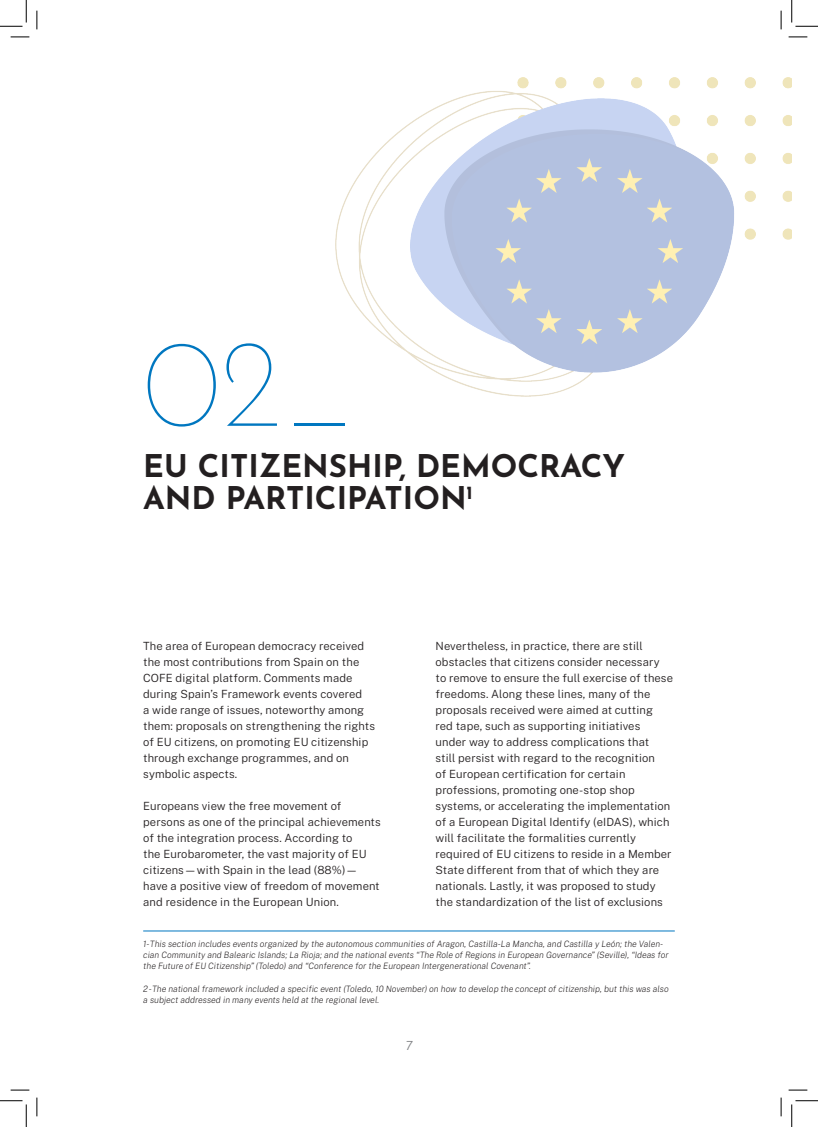
<style>
.page{position:relative;width:818px;height:1127px;background:#fff}
.page>*{position:absolute;margin:0;border:0;box-sizing:border-box;transform-origin:0 0}
.PARRAFO{font:100 125px "Josefin Sans";color:#0077c0}
.PARRAFO-2{font:700 31.25px/32.5px "Josefin Sans";color:#231f20}
.t1{font:italic 300 12.5px "Public Sans";color:#808285}
.PARRAFO-3{font:300 11.25px/16px "Public Sans";letter-spacing:.01em;color:#231f20}
.PARRAFO-4{font:italic 200 8.75px/11.2px "Public Sans";color:#231f20}
</style>
<div class="page">
<hr style="left:143px;top:930px;width:532px;height:1px;background:#0077c0">
<img style="left:336px;top:77px;width:456px;height:320px">
<svg style="left:11px;top:36px;width:18px;height:2px"></svg>
<svg style="left:788px;top:36px;width:19px;height:2px"></svg>
<svg style="left:11px;top:1089px;width:18px;height:1px"></svg>
<svg style="left:788px;top:1089px;width:19px;height:1px"></svg>
<svg style="left:36px;top:11px;width:2px;height:18px"></svg>
<svg style="left:36px;top:1097px;width:2px;height:18px"></svg>
<svg style="left:780px;top:11px;width:2px;height:18px"></svg>
<svg style="left:780px;top:1097px;width:2px;height:18px"></svg>
<svg style="left:0;top:0;width:27px;height:27px"></svg>
<svg style="left:0;top:1100px;width:27px;height:26px"></svg>
<svg style="left:791px;top:0;width:27px;height:27px"></svg>
<svg style="left:791px;top:1100px;width:27px;height:26px"></svg>
<p class="PARRAFO" style="left:143px;top:288px;width:216px">02_</p>
<p class="PARRAFO-2" style="left:143px;top:445px;width:483px">EU CITIZENSHIP, DEMOCRACY<br>AND PARTICIPATION<sup>1</sup></p>
<p class="PARRAFO-3" style="left:143px;top:637px;width:233px">The area of European democracy received the most contributions from Spain on the COFE digital platform. Comments made during Spain’s Framework events covered<br>a wide range of issues, noteworthy among them: proposals on strengthening the rights of EU citizens, on promoting EU citizenship through exchange programmes, and on symbolic aspects.</p>
<p class="PARRAFO-3" style="left:143px;top:797px;width:239px">Europeans view the free movement of persons as one of the principal achievements of the integration process. According to<br>the Eurobarometer, the vast majority of EU citizens—with Spain in the lead (88%)— have a positive view of freedom of movement and residence in the European Union.</p>
<p class="PARRAFO-3" style="left:436px;top:637px;width:239px">Nevertheless, in practice, there are still obstacles that citizens consider necessary to remove to ensure the full exercise of these freedoms. Along these lines, many of the proposals received were aimed at cutting red tape, such as supporting initiatives under way to address complications that<br>still persist with regard to the recognition<br>of European certification for certain professions, promoting one-stop shop systems, or accelerating the implementation of a European Digital Identify (eIDAS), which will facilitate the formalities currently required of EU citizens to reside in a Member State different from that of which they are nationals. Lastly, it was proposed to study the standardization of the list of exclusions</p>
<p class="PARRAFO-4" style="left:143px;top:937px;width:527px">1-This section includes events organized by the autonomous communities of Aragon, Castilla-La Mancha, and Castilla y León; the Valen&shy;cian Community and Balearic Islands; La Rioja; and the national events “The Role of Regions in European Governance” (Seville), “Ideas for the Future of EU Citizenship” (Toledo) and “Conference for the European Intergenerational Covenant”.</p>
<p class="PARRAFO-4" style="left:143px;top:982px;width:527px">2 -The national framework included a specific event (Toledo, 10 November) on how to develop the concept of citizenship, but this was also a subject addressed in many events held at the regional level.</p>
<p class="t1" style="left:405px;top:1037px;width:9px">7</p>
</div>
